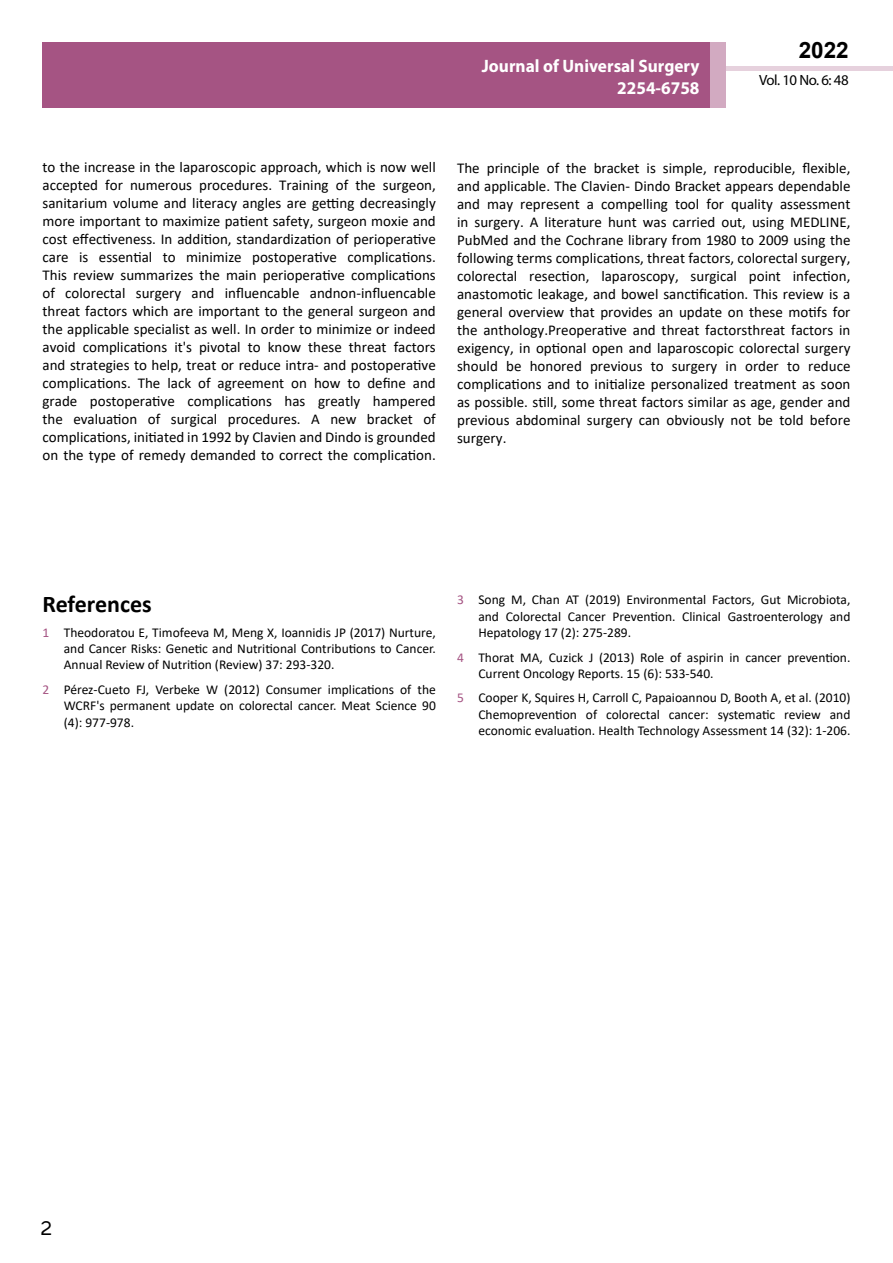
<style>
.page{position:relative;width:893px;height:1263px;background:#fff}
.page>*{position:absolute;margin:0;border:0;box-sizing:border-box;transform-origin:0 0}
.t1{font:25.5px "Tunga";color:#000}
.t2{font:700 24px "Calibri";color:#000}
.t3{font:700 22.5px "Arial";color:#000}
.t4{font:700 18px/21.6px "Myriad Pro";color:#fff;text-align:right;scale:.96 1}
.t5{font:15px/18px "Calibri";color:#000;text-align:justify}
.t6{font:14.85px "Myriad Pro";letter-spacing:-.03em;color:#000}
.t7{font:13.5px/16.2px "Calibri";color:#000;text-align:justify}
.s1{color:#a55483}
</style>
<div class="page">
<div style="left:722px;top:66px;width:171px;height:5px;background:#e6d1dd"></div>
<div style="left:43px;top:42px;width:682px;height:66px;background:#a55483"></div>
<div style="left:710px;top:42px;width:15px;height:66px;background:#d2aac1"></div>
<p class="t4" style="left:482px;top:55px;width:228px">Journal of Universal Surgery<br>2254-6758</p>
<h3 class="t3" style="left:799px;top:35px;width:52px">2022</h3>
<p class="t6" style="left:759px;top:71px;width:91px">Vol. 10 No. 6: 48</p>
<p class="t5" style="left:43px;top:158px;width:395px">to the increase in the laparoscopic approach, which is now well accepted for numerous procedures. Training of the surgeon, sanitarium volume and literacy angles are getting decreasingly more important to maximize patient safety, surgeon moxie and cost effectiveness. In addition, standardization of perioperative care is essential to minimize postoperative complications.<br>This review summarizes the main perioperative complications of colorectal surgery and influencable andnon-influencable threat factors which are important to the general surgeon and the applicable specialist as well. In order to minimize or indeed avoid complications it's pivotal to know these threat factors and strategies to help, treat or reduce intra- and postoperative complications. The lack of agreement on how to define and grade postoperative complications has greatly hampered the evaluation of surgical procedures. A new bracket of complications, initiated in 1992 by Clavien and Dindo is grounded on the type of remedy demanded to correct the complication.</p>
<p class="t5" style="left:457px;top:158px;width:395px">The principle of the bracket is simple, reproducible, flexible, and applicable. The Clavien- Dindo Bracket appears dependable and may represent a compelling tool for quality assessment in surgery. A literature hunt was carried out, using MEDLINE, PubMed and the Cochrane library from 1980 to 2009 using the following terms complications, threat factors, colorectal surgery, colorectal resection, laparoscopy, surgical point infection, anastomotic leakage, and bowel sanctification. This review is a general overview that provides an update on these motifs for the anthology.Preoperative and threat factorsthreat factors in exigency, in optional open and laparoscopic colorectal surgery should be honored previous to surgery in order to reduce complications and to initialize personalized treatment as soon as possible. still, some threat factors similar as age, gender and previous abdominal surgery can obviously not be told before surgery.</p>
<h2 class="t2" style="left:43px;top:587px;width:111px">References</h2>
<p class="t7" style="left:64px;top:624px;width:374px;text-indent:-21px"><span class="s1">1</span> Theodoratou E, Timofeeva M, Meng X, Ioannidis JP (2017) Nurture, and Cancer Risks: Genetic and Nutritional Contributions to Cancer.<br>Annual Review of Nutrition (Review) 37: 293-320.</p>
<p class="t7" style="left:64px;top:681px;width:374px;text-indent:-21px"><span class="s1">2</span> Pérez-Cueto FJ, Verbeke W (2012) Consumer implications of the WCRF's permanent update on colorectal cancer. Meat Science 90 (4): 977-978.</p>
<p class="t7" style="left:478px;top:591px;width:374px;text-indent:-21px"><span class="s1">3</span> Song M, Chan AT (2019) Environmental Factors, Gut Microbiota, and Colorectal Cancer Prevention. Clinical Gastroenterology and Hepatology 17 (2): 275-289.</p>
<p class="t7" style="left:478px;top:649px;width:374px;text-indent:-21px"><span class="s1">4</span> Thorat MA, Cuzick J (2013) Role of aspirin in cancer prevention.<br>Current Oncology Reports. 15 (6): 533-540.</p>
<p class="t7" style="left:478px;top:689px;width:374px;text-indent:-21px"><span class="s1">5</span> Cooper K, Squires H, Carroll C, Papaioannou D, Booth A, et al. (2010)<br>Chemoprevention of colorectal cancer: systematic review and economic evaluation. Health Technology Assessment 14 (32): 1-206.</p>
<h1 class="t1" style="left:41px;top:1211px;width:13px">2</h1>
</div>
